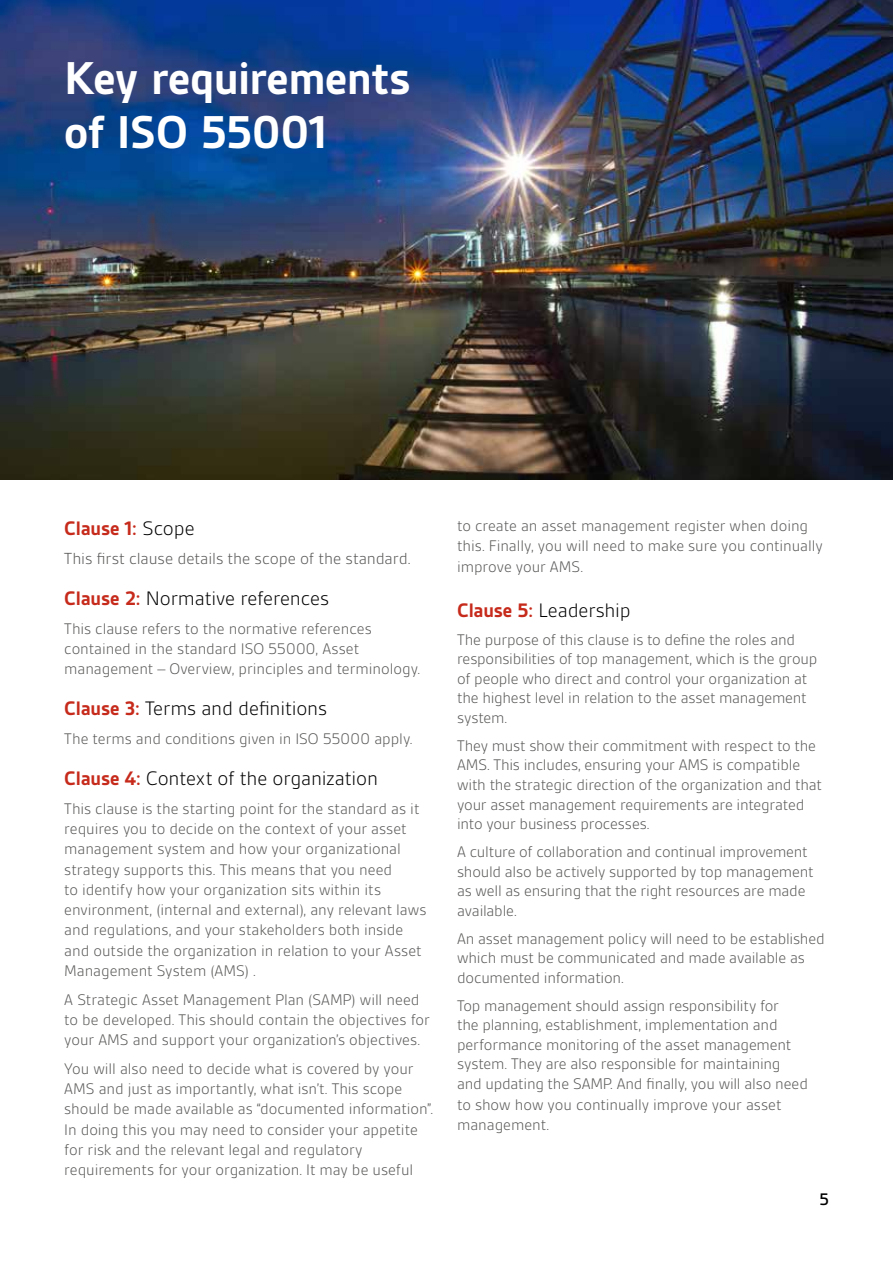
<style>
.page{position:relative;width:893px;height:1263px;background:#fff}
.page>*{position:absolute;margin:0;border:0;box-sizing:border-box;transform-origin:0 0}
.t1{font:700 49.5px/54px "BSI Gesta";letter-spacing:-.01em;color:#fff}
.t2{font:300 21px "BSI Gesta";letter-spacing:-.01em;color:#000}
.t3{font:700 21px "BSI Gesta";letter-spacing:-.01em;color:#c62a1b}
.t4{font:500 18px "BSI Gesta";color:#000}
.t5{font:300 17.25px "BSI Gesta";letter-spacing:-.005em;color:#575756}
.t6{font:300 16.5px/20.2px "BSI Gesta";letter-spacing:-.005em;color:#575756}
.s1{font-weight:300;color:#000}
.s2{font-weight:700;color:#c62a1b}
</style>
<div class="page">
<img style="left:1px;top:0;width:892px;height:479px">
<h1 class="t1" style="left:64px;top:51px;width:347px">Key requirements of ISO 55001</h1>
<p class="t3" style="left:64px;top:517px;width:132px">Clause 1: <span class="s1">Scope</span></p>
<p class="t5" style="left:64px;top:550px;width:348px">This first clause details the scope of the standard.</p>
<p class="t2" style="left:64px;top:587px;width:266px"><span class="s2">Clause 2:</span> Normative references</p>
<p class="t6" style="left:64px;top:618px;width:357px">This clause refers to the normative references contained in the standard ISO 55000, Asset management – Overview, principles and terminology.</p>
<p class="t2" style="left:64px;top:698px;width:264px"><span class="s2">Clause 3:</span> Terms and definitions</p>
<p class="t6" style="left:64px;top:729px;width:350px">The terms and conditions given in ISO 55000 apply.</p>
<p class="t2" style="left:64px;top:767px;width:315px"><span class="s2">Clause 4:</span> Context of the organization</p>
<p class="t6" style="left:64px;top:798px;width:364px">This clause is the starting point for the standard as it requires you to decide on the context of your asset management system and how your organizational strategy supports this. This means that you need<br>to identify how your organization sits within its environment, (internal and external), any relevant laws and regulations, and your stakeholders both inside and outside the organization in relation to your Asset Management System (AMS) .</p>
<p class="t6" style="left:64px;top:989px;width:367px">A Strategic Asset Management Plan (SAMP) will need to be developed. This should contain the objectives for your AMS and support your organization’s objectives.</p>
<p class="t6" style="left:64px;top:1058px;width:371px">You will also need to decide what is covered by your AMS and just as importantly, what isn’t. This scope should be made available as “documented information”.<br>In doing this you may need to consider your appetite for risk and the relevant legal and regulatory requirements for your organization. It may be useful</p>
<p class="t6" style="left:457px;top:516px;width:367px">to create an asset management register when doing this. Finally, you will need to make sure you continually improve your AMS.</p>
<p class="t2" style="left:457px;top:599px;width:175px"><span class="s2">Clause 5:</span> Leadership</p>
<p class="t6" style="left:457px;top:630px;width:362px;line-height:19.5px">The purpose of this clause is to define the roles and responsibilities of top management, which is the group of people who direct and control your organization at the highest level in relation to the asset management system.</p>
<p class="t6" style="left:457px;top:736px;width:366px;line-height:19.5px">They must show their commitment with respect to the AMS. This includes, ensuring your AMS is compatible with the strategic direction of the organization and that your asset management requirements are integrated into your business processes.</p>
<p class="t6" style="left:457px;top:842px;width:358px;line-height:19.5px">A culture of collaboration and continual improvement should also be actively supported by top management as well as ensuring that the right resources are made available.</p>
<p class="t6" style="left:457px;top:928px;width:369px;line-height:19.5px">An asset management policy will need to be established which must be communicated and made available as documented information.</p>
<p class="t6" style="left:457px;top:995px;width:352px;line-height:19.8px">Top management should assign responsibility for<br>the planning, establishment, implementation and performance monitoring of the asset management system. They are also responsible for maintaining and updating the SAMP. And finally, you will also need to show how you continually improve your asset management.</p>
<p class="t4" style="left:820px;top:1190px;width:11px">5</p>
</div>
